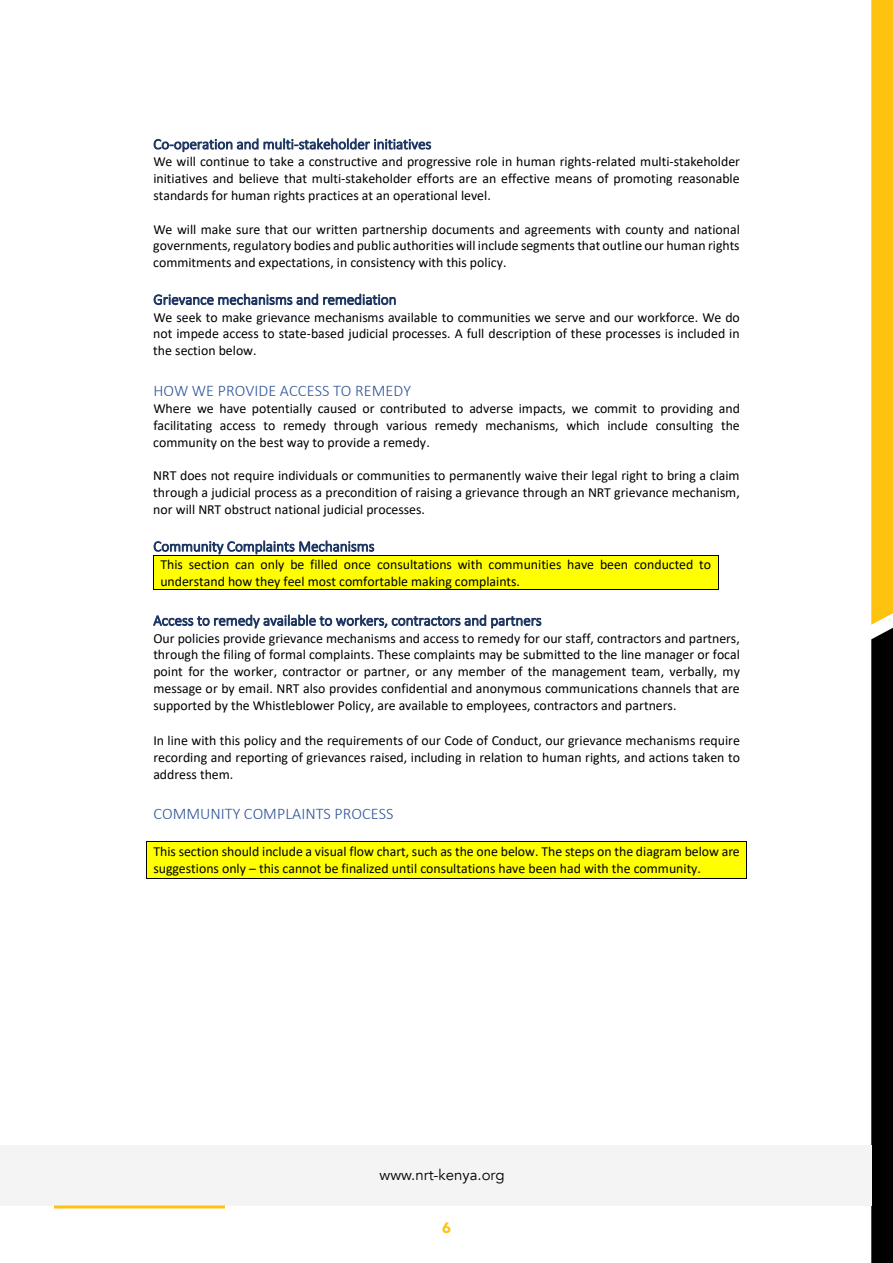
<style>
.page{position:relative;width:893px;height:1263px;background:#fff}
.page>*{position:absolute;margin:0;border:0;box-sizing:border-box;transform-origin:0 0}
.t1{font:300 16.2px "Calibri";color:#2f5496}
.t2{font:300 15px "Calibri";color:#1f3763}
.t3{font:15px "Avenir";color:#000}
.t4{font:900 15px "Avenir";color:#ffc20e}
.t5{font:13.8px/16.8px "Calibri";color:#000;text-align:justify}
</style>
<div class="page">
<svg style="left:871px;top:0;width:22px;height:1263px;background:#846711"></svg>
<div style="left:0;top:1145px;width:871px;height:60px;background:#f4f4f4"></div>
<hr style="left:54px;top:1205px;width:171px;height:3px;background:#ffc20e">
<div style="left:154px;top:556px;width:564px;height:34px;background:#ff0"></div>
<hr style="left:154px;top:555px;width:564px;height:1px;background:#000">
<hr style="left:153px;top:556px;width:1px;height:34px;background:#000">
<hr style="left:154px;top:590px;width:564px;height:1px;background:#000">
<hr style="left:718px;top:556px;width:1px;height:34px;background:#000">
<div style="left:147px;top:842px;width:599px;height:18px;background:#ff0"></div>
<hr style="left:147px;top:841px;width:599px;height:1px;background:#000">
<div style="left:147px;top:860px;width:599px;height:18px;background:#ff0"></div>
<hr style="left:147px;top:878px;width:599px;height:1px;background:#000">
<svg style="left:146px;top:841px;width:1px;height:38px"></svg>
<p class="t2" style="left:153px;top:135px;width:280px">Co-operation and multi-stakeholder initiatives</p>
<p class="t5" style="left:153px;top:153px;width:588px">We will continue to take a constructive and progressive role in human rights-related multi-stakeholder initiatives and believe that multi-stakeholder efforts are an effective means of promoting reasonable standards for human rights practices at an operational level.</p>
<p class="t5" style="left:153px;top:220px;width:588px">We will make sure that our written partnership documents and agreements with county and national governments, regulatory bodies and public authorities will include segments that outline our human rights commitments and expectations, in consistency with this policy.</p>
<p class="t2" style="left:153px;top:290px;width:245px">Grievance mechanisms and remediation</p>
<p class="t5" style="left:153px;top:308px;width:588px">We seek to make grievance mechanisms available to communities we serve and our workforce. We do not impede access to state-based judicial processes. A full description of these processes is included in the section below.</p>
<p class="t1" style="left:153px;top:380px;width:259px">HOW WE PROVIDE ACCESS TO REMEDY</p>
<p class="t5" style="left:153px;top:400px;width:588px">Where we have potentially caused or contributed to adverse impacts, we commit to providing and facilitating access to remedy through various remedy mechanisms, which include consulting the community on the best way to provide a remedy.</p>
<p class="t5" style="left:153px;top:467px;width:588px">NRT does not require individuals or communities to permanently waive their legal right to bring a claim through a judicial process as a precondition of raising a grievance through an NRT grievance mechanism, nor will NRT obstruct national judicial processes.</p>
<p class="t2" style="left:153px;top:537px;width:223px">Community Complaints Mechanisms</p>
<p class="t5" style="left:160px;top:556px;width:552px">This section can only be filled once consultations with communities have been conducted to understand how they feel most comfortable making complaints.</p>
<p class="t2" style="left:153px;top:611px;width:390px">Access to remedy available to workers, contractors and partners</p>
<p class="t5" style="left:153px;top:629px;width:588px">Our policies provide grievance mechanisms and access to remedy for our staff, contractors and partners, through the filing of formal complaints. These complaints may be submitted to the line manager or focal point for the worker, contractor or partner, or any member of the management team, verbally, my message or by email. NRT also provides confidential and anonymous communications channels that are supported by the Whistleblower Policy, are available to employees, contractors and partners.</p>
<p class="t5" style="left:153px;top:732px;width:588px">In line with this policy and the requirements of our Code of Conduct, our grievance mechanisms require recording and reporting of grievances raised, including in relation to human rights, and actions taken to address them.</p>
<p class="t1" style="left:153px;top:803px;width:242px">COMMUNITY COMPLAINTS PROCESS</p>
<p class="t5" style="left:153px;top:843px;width:588px">This section should include a visual flow chart, such as the one below. The steps on the diagram below are suggestions only – this cannot be finalized until consultations have been had with the community.</p>
<p class="t3" style="left:379px;top:1165px;width:126px">www.nrt-kenya.org</p>
<p class="t4" style="left:442px;top:1215px;width:10px">6</p>
</div>
